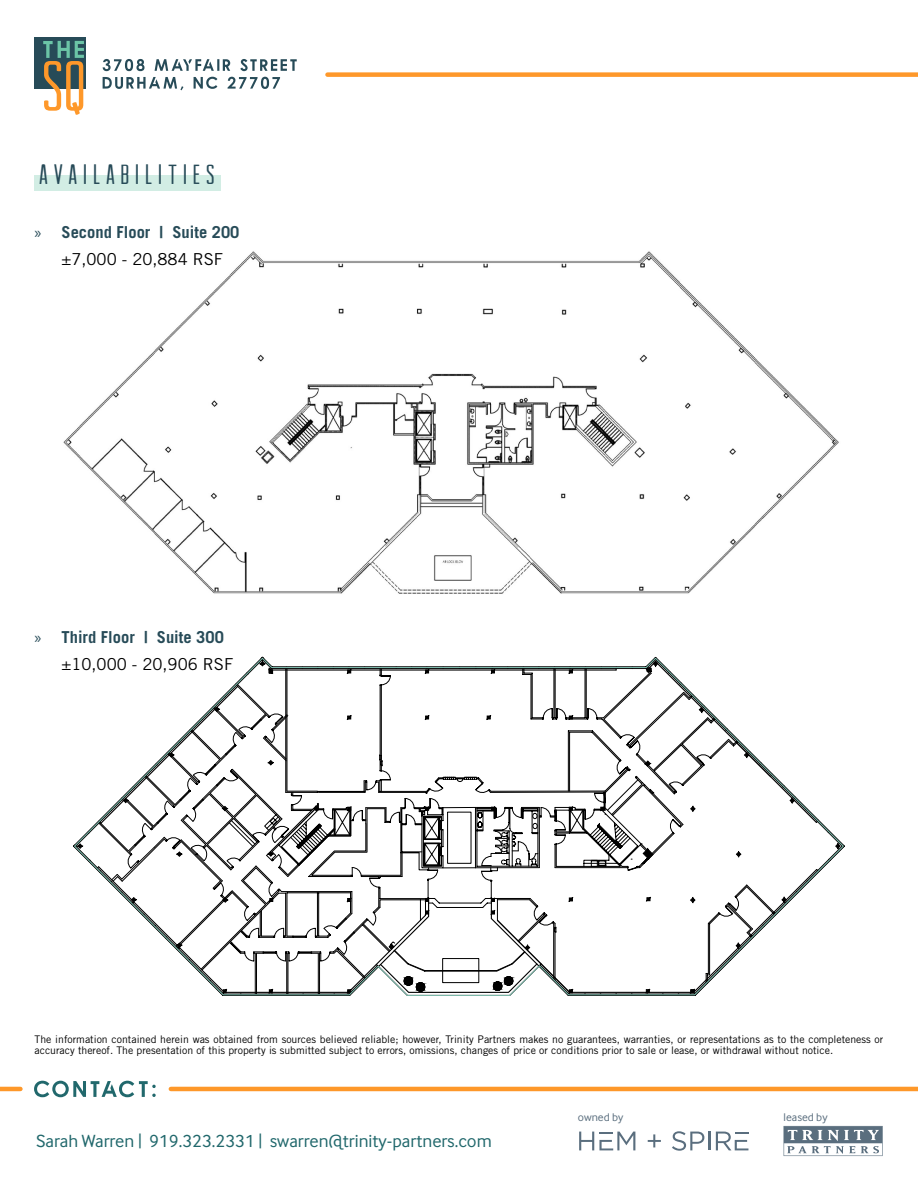
<style>
.page{position:relative;width:918px;height:1188px;background:#fff}
.page>*{position:absolute;margin:0;border:0;box-sizing:border-box;transform-origin:0 0}
.t1{font:28.05px "Arvil Sans";letter-spacing:.2em;color:#274b58}
.t2{font:18.3px "Inter Face";color:#21686c}
.t3{font:700 16.5px/27px "Trade Gothic LT Pro";color:#274b58}
.t4{font:11.55px "Inter Face";color:#5a6e7e}
.t5{font:10.5px/10.5px "Trade Gothic LT Pro";color:#000}
.s1{font-family:"Myriad Pro";font-weight:400}
.s2{font-weight:400;color:#000}
</style>
<div class="page">
<div style="left:35px;top:176px;width:186px;height:15px;background:#d2ede4"></div>
<div style="left:35px;top:37px;width:51px;height:52px;background:#274b58"></div>
<svg style="left:43px;top:41px;width:41px;height:74px"></svg>
<div style="left:327px;top:72px;width:591px;height:5px;background:#fe982a"></div>
<svg style="left:103px;top:59px;width:194px;height:12px"></svg>
<svg style="left:103px;top:77px;width:177px;height:13px"></svg>
<svg style="left:74px;top:658px;width:770px;height:338px"></svg>
<img style="left:63px;top:251px;width:776px;height:343px">
<svg style="left:34px;top:1081px;width:122px;height:16px"></svg>
<hr style="left:171px;top:1087px;width:747px;height:4px;background:#fe982a">
<hr style="left:0;top:1087px;width:20px;height:4px;background:#fe982a">
<svg style="left:784px;top:1126px;width:99px;height:30px"></svg>
<svg style="left:579px;top:1132px;width:56px;height:18px"></svg>
<svg style="left:648px;top:1134px;width:13px;height:13px"></svg>
<svg style="left:672px;top:1131px;width:38px;height:20px"></svg>
<svg style="left:716px;top:1132px;width:32px;height:18px"></svg>
<h1 class="t1" style="left:39px;top:159px;width:177px">AVAILABILITIES</h1>
<h3 class="t3" style="left:62px;top:218px;width:179px;text-indent:-27px"><span class="s1">»</span> Second Floor | Suite 200 <span class="s2">±7,000 - 20,884 RSF</span></h3>
<h3 class="t3" style="left:62px;top:624px;width:173px;text-indent:-27px"><span class="s1">»</span> Third Floor | Suite 300 <span class="s2">±10,000 - 20,906 RSF</span></h3>
<p class="t5" style="left:35px;top:1034px;width:850px">The information contained herein was obtained from sources believed reliable; however, Trinity Partners makes no guarantees, warranties, or representations as to the completeness or accuracy thereof. The presentation of this property is submitted subject to errors, omissions, changes of price or conditions prior to sale or lease, or withdrawal without notice.</p>
<h2 class="t2" style="left:36px;top:1131px;width:457px">Sarah Warren | 919.323.2331 | swarren@trinity-partners.com</h2>
<p class="t4" style="left:578px;top:1111px;width:47px">owned by</p>
<p class="t4" style="left:784px;top:1111px;width:45px">leased by</p>
</div>
